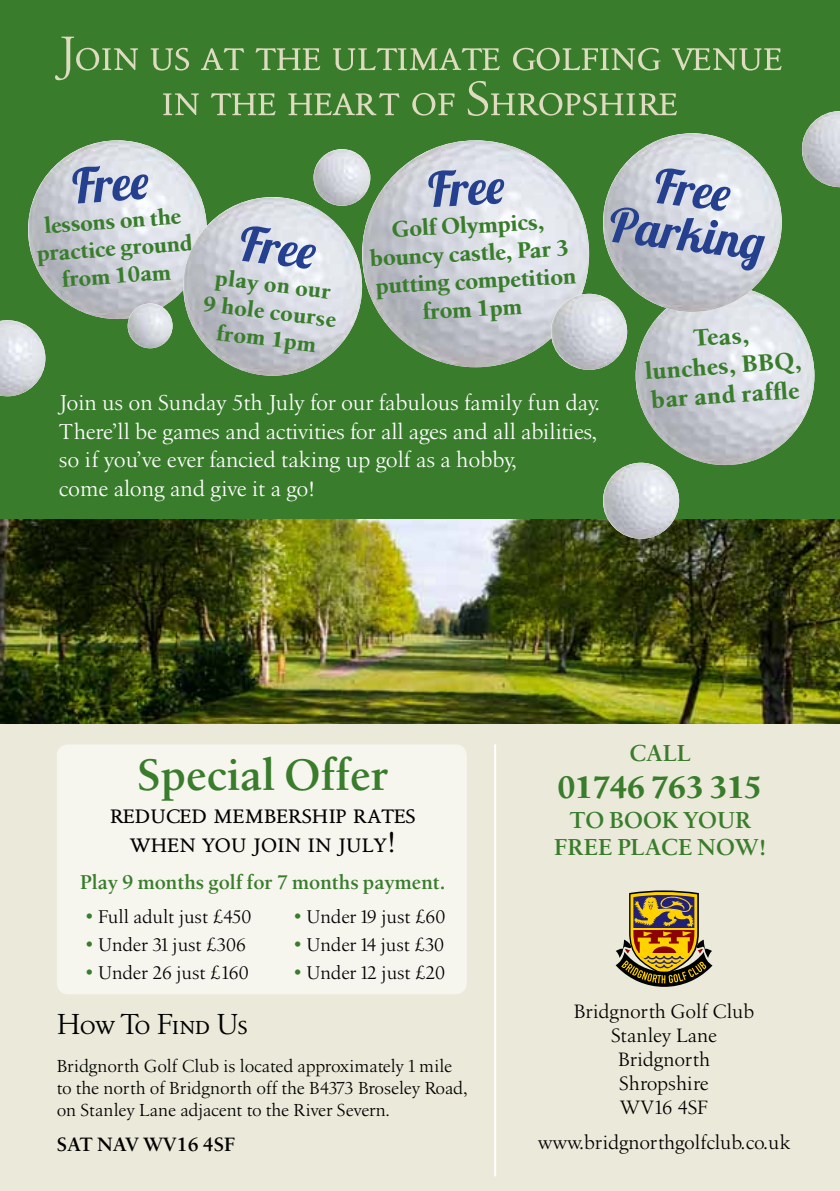
<style>
.page{position:relative;width:840px;height:1191px;background:#fff}
.page>*{position:absolute;margin:0;border:0;box-sizing:border-box;transform-origin:0 0}
.t1{font:50px/45px "Birka Small Caps";color:#dedbc0;text-align:center}
.t2{font:48px/44px "Lobster 1.4";color:#25408f;text-align:center}
.t3{font:600 45.6px "Birka";color:#397d2c}
.t4{font:700 32.4px "Birka";letter-spacing:-.04em;color:#397d2c}
.t5{font:31px/29px "Birka Small Caps";color:#000;text-align:center}
.t6{font:30px "Birka Small Caps";letter-spacing:-.02em;color:#000}
.t7{font:700 24.4px/29.2px "Birka";color:#397d2c;text-align:center}
.t8{font:600 24px/26.8px "Birka";color:#397d2c;text-align:center}
.t9{font:700 23.2px/27.8px "Birka";color:#397d2c;text-align:center}
.t10{font:700 22.8px/27.4px "Birka";color:#397d2c;text-align:center}
.t11{font:700 22.6px/27.2px "Birka";color:#397d2c;text-align:center}
.t12{font:22.4px/28.6px "Birka";color:#fff}
.t13{font:600 20.8px "Birka";color:#397d2c}
.t14{font:20px/24px "Birka";color:#000;text-align:center}
.t15{font:600 20px "Birka";color:#000}
.t16{font:19px "Birka";color:#000}
.t17{font:18px/21.6px "Birka";color:#000}
.s1{font-family:"Birka Small Caps";color:#397d2c}
</style>
<div class="page">
<div style="left:0;top:0;width:839px;height:1191px;background:#ebe9d9"></div>
<img style="left:0;top:519px;width:839px;height:204px">
<div style="left:0;top:0;width:839px;height:519px;background:#397d2c"></div>
<svg style="left:615px;top:890px;width:97px;height:96px"></svg>
<hr style="left:494px;top:744px;width:2px;height:432px;background:#fff">
<div style="left:57px;top:744px;width:409px;height:250px;background:#f6f5ee;border-radius:11px"></div>
<img style="left:28px;top:140px;width:179px;height:179px;border-radius:89px">
<img style="left:183px;top:197px;width:179px;height:179px">
<img style="left:362px;top:140px;width:226px;height:227px;border-radius:113px">
<img style="left:635px;top:286px;width:179px;height:179px;border-radius:89px">
<img style="left:602px;top:133px;width:179px;height:179px;border-radius:89px">
<img style="left:550px;top:294px;width:76px;height:76px;border-radius:38px">
<img style="left:801px;top:111px;width:38px;height:76px">
<img style="left:0;top:320px;width:45px;height:76px">
<img style="left:313px;top:149px;width:57px;height:57px;border-radius:28px">
<img style="left:602px;top:463px;width:76px;height:76px;border-radius:38px">
<img style="left:128px;top:303px;width:44px;height:45px;border-radius:22px">
<h1 class="t1" style="left:57px;top:31px;width:726px">Join us at the ultimate golfing venue in the heart of Shropshire</h1>
<h2 class="t2" style="left:71px;top:164px;width:78px;rotate:-4deg">Free</h2>
<p class="t10" style="left:34px;top:213px;width:158px;rotate:-4deg">lessons on the practice ground from 10am</p>
<h2 class="t2" style="left:242px;top:221px;width:78px;rotate:7deg">Free</h2>
<p class="t11" style="left:208px;top:263px;width:135px;rotate:7deg">play on our<br>9 hole course from 1pm</p>
<h2 class="t2" style="left:427px;top:167px;width:78px;rotate:-3deg">Free</h2>
<p class="t9" style="left:367px;top:217px;width:207px;rotate:-3deg">Golf Olympics, bouncy castle, Par 3 putting competition from 1pm</p>
<p class="t12" style="left:59px;top:388px;width:542px">Join us on Sunday 5th July for our fabulous family fun day.<br>There’ll be games and activities for all ages and all abilities, so if you’ve ever fancied taking up golf as a hobby,<br>come along and give it a go!</p>
<h2 class="t2" style="left:617px;top:158px;width:157px;rotate:7deg">Free<br>Parking</h2>
<p class="t7" style="left:641px;top:327px;width:158px;rotate:-4deg">Teas,<br>lunches, BBQ, bar and raffl e</p>
<h3 class="t3" style="left:137px;top:749px;width:252px">Special Offer</h3>
<h3 class="t5" style="left:110px;top:799px;width:307px">reduced membership rates when you join in july!</h3>
<p class="t13" style="left:80px;top:870px;width:366px">Play 9 months golf for 7 months payment.</p>
<p class="t16" style="left:85px;top:906px;width:168px"><span class="s1">•</span> Full adult just £450</p>
<p class="t16" style="left:293px;top:906px;width:153px"><span class="s1">•</span> Under 19 just £60</p>
<p class="t16" style="left:85px;top:934px;width:162px"><span class="s1">•</span> Under 31 just £306</p>
<p class="t16" style="left:293px;top:934px;width:152px"><span class="s1">•</span> Under 14 just £30</p>
<p class="t16" style="left:85px;top:962px;width:165px"><span class="s1">•</span> Under 26 just £160</p>
<p class="t16" style="left:293px;top:962px;width:153px"><span class="s1">•</span> Under 12 just £20</p>
<h3 class="t6" style="left:57px;top:1006px;width:192px">How To Find Us</h3>
<p class="t17" style="left:57px;top:1055px;width:412px">Bridgnorth Golf Club is located approximately 1 mile to the north of Bridgnorth off the B4373 Broseley Road, on Stanley Lane adjacent to the River Severn.</p>
<p class="t15" style="left:57px;top:1133px;width:180px">SAT NAV WV16 4SF</p>
<p class="t8" style="left:629px;top:740px;width:63px">CALL</p>
<h3 class="t4" style="left:557px;top:768px;width:207px">01746 763 315</h3>
<p class="t8" style="left:553px;top:807px;width:214px">TO BOOK YOUR<br>FREE PLACE NOW!</p>
<p class="t14" style="left:573px;top:999px;width:182px">Bridgnorth Golf Club<br>Stanley Lane<br>Bridgnorth<br>Shropshire<br>WV16 4SF</p>
<p class="t14" style="left:537px;top:1130px;width:254px">www.bridgnorthgolfclub.co.uk</p>
</div>
